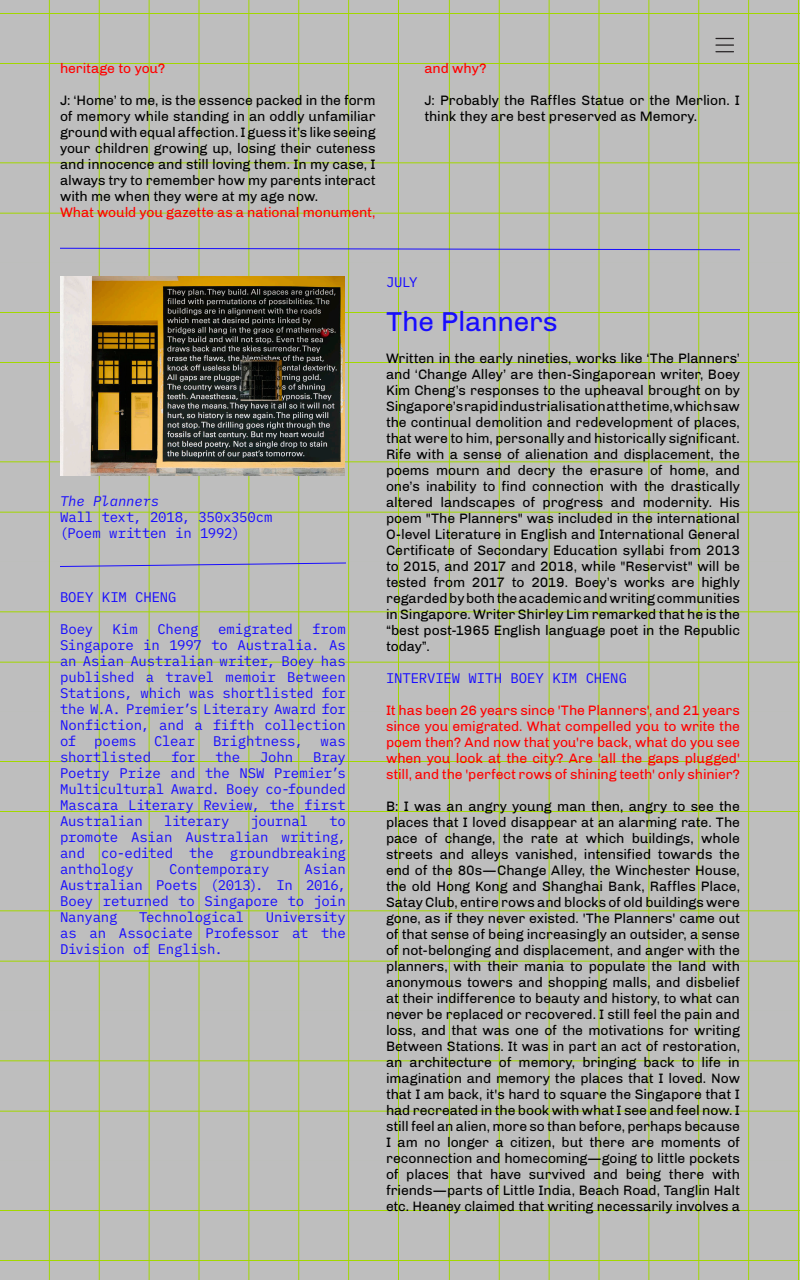
<style>
.page{position:relative;width:800px;height:1280px;background:#bebebe}
.page>*{position:absolute;margin:0;border:0;box-sizing:border-box;transform-origin:0 0}
.t1{font:28px "Chivo";letter-spacing:-.01em;color:#180cff}
.t2{font:14px/16px "Chivo";letter-spacing:-.005em;color:#000;text-align:justify}
.t3{font:14px/16px "IBM Plex Mono";letter-spacing:-.01em;color:#180cff;text-align:justify}
.t4{font:14px/16px "Chivo";letter-spacing:-.005em;color:#f00;text-align:justify}
.t5{font:italic 14px "IBM Plex Mono";letter-spacing:-.01em;color:#180cff}
</style>
<div class="page">
<svg style="left:59px;top:248px;width:682px;height:2px"></svg>
<img style="left:60px;top:276px;width:285px;height:200px">
<svg style="left:59px;top:562px;width:288px;height:5px"></svg>
<img style="left:711px;top:31px;width:29px;height:29px">
<p class="t4" style="left:60px;top:60px;width:107px">heritage to you?</p>
<p class="t2" style="left:60px;top:92px;width:317px">J: ‘Home’ to me, is the essence packed in the form of memory while standing in an oddly unfamiliar ground with equal affection. I guess it’s like seeing your children growing up, losing their cuteness and innocence and still loving them. In my case, I always try to remember how my parents interact with me when they were at my age now.</p>
<p class="t4" style="left:60px;top:204px;width:317px">What would you gazette as a national monument,</p>
<p class="t4" style="left:424px;top:60px;width:64px">and why?</p>
<p class="t2" style="left:424px;top:92px;width:317px">J: Probably the Raffles Statue or the Merlion. I think they are best preserved as Memory.</p>
<p class="t5" style="left:60px;top:490px;width:101px">The Planners</p>
<p class="t3" style="left:60px;top:508px;width:214px">Wall text, 2018, 350x350cm</p>
<p class="t3" style="left:60px;top:524px;width:181px">(Poem written in 1992)</p>
<p class="t3" style="left:60px;top:588px;width:118px">BOEY KIM CHENG</p>
<p class="t3" style="left:60px;top:620px;width:35px">Boey</p>
<p class="t3" style="left:113px;top:620px;width:27px">Kim</p>
<p class="t3" style="left:157px;top:620px;width:43px">Cheng</p>
<p class="t3" style="left:218px;top:620px;width:76px">emigrated</p>
<p class="t3" style="left:60px;top:620px;width:288px;text-indent:252px">from Singapore in 1997 to Australia. As an Asian Australian writer, Boey has published a travel memoir Between Stations, which was shortlisted for the W.A. Premier’s Literary Award for Nonfiction, and a fifth collection of</p>
<p class="t3" style="left:94px;top:732px;width:44px">poems</p>
<p class="t3" style="left:154px;top:732px;width:43px">Clear</p>
<p class="t3" style="left:213px;top:732px;width:91px">Brightness,</p>
<p class="t3" style="left:321px;top:732px;width:27px">was</p>
<p class="t3" style="left:60px;top:748px;width:93px">shortlisted</p>
<p class="t3" style="left:171px;top:748px;width:26px">for</p>
<p class="t3" style="left:215px;top:748px;width:26px">the</p>
<p class="t3" style="left:260px;top:748px;width:35px">John</p>
<p class="t3" style="left:60px;top:748px;width:288px;text-indent:253px">Bray Poetry Prize and the NSW Premier’s Multicultural Award. Boey co-founded Mascara Literary Review, the first Australian</p>
<p class="t3" style="left:164px;top:812px;width:67px">literary</p>
<p class="t3" style="left:251px;top:812px;width:59px">journal</p>
<p class="t3" style="left:60px;top:812px;width:287px;text-indent:270px">to promote Asian Australian writing, and co-edited the groundbreaking anthology</p>
<p class="t3" style="left:60px;top:860px;width:288px;text-indent:245px">Asian Australian Poets (2013). In 2016, Boey returned to Singapore to join Nanyang</p>
<p class="t3" style="left:169px;top:860px;width:102px">Contemporary</p>
<p class="t3" style="left:60px;top:908px;width:287px;text-indent:206px">University as an Associate Professor at the Division of English.</p>
<p class="t3" style="left:139px;top:908px;width:107px">Technological</p>
<p class="t3" style="left:386px;top:273px;width:33px">JULY</p>
<p class="t1" style="left:386px;top:305px;width:173px">The Planners</p>
<p class="t2" style="left:386px;top:350px;width:356px">Written in the early nineties, works like ‘The Planners’ and ‘Change Alley’ are then-Singaporean writer, Boey Kim Cheng’s responses to the upheaval brought on by Singapore’s rapid industrialisation at the time, which saw the continual demolition and redevelopment of places, that were to him, personally and historically significant.<br>Rife with a sense of alienation and displacement, the poems mourn and decry the erasure of home, and one’s inability to find connection with the drastically altered landscapes of progress and modernity. His poem "The Planners" was included in the international O-level Literature in English and International General Certificate of Secondary Education syllabi from 2013 to 2015, and 2017 and 2018, while "Reservist" will be tested from 2017 to 2019. Boey’s works are highly regarded by both the academic and writing communities in Singapore. Writer Shirley Lim remarked that he is the “best post-1965 English language poet in the Republic today”.</p>
<p class="t3" style="left:386px;top:669px;width:243px">INTERVIEW WITH BOEY KIM CHENG</p>
<p class="t4" style="left:386px;top:702px;width:356px">It has been 26 years since 'The Planners', and 21 years since you emigrated. What compelled you to write the poem then? And now that you're back, what do you see when you look at the city? Are 'all the gaps plugged' still, and the 'perfect rows of shining teeth' only shinier?</p>
<p class="t2" style="left:386px;top:798px;width:356px">B: I was an angry young man then, angry to see the places that I loved disappear at an alarming rate. The pace of change, the rate at which buildings, whole streets and alleys vanished, intensified towards the end of the 80s—Change Alley, the Winchester House, the old Hong Kong and Shanghai Bank, Raffles Place, Satay Club, entire rows and blocks of old buildings were gone, as if they never existed. 'The Planners' came out of that sense of being increasingly an outsider, a sense of not-belonging and displacement, and anger with the planners, with their mania to populate the land with anonymous towers and shopping malls, and disbelief at their indifference to beauty and history, to what can never be replaced or recovered. I still feel the pain and loss, and that was one of the motivations for writing Between Stations. It was in part an act of restoration, an architecture of memory, bringing back to life in imagination and memory the places that I loved. Now that I am back, it's hard to square the Singapore that I had recreated in the book with what I see and feel now. I still feel an alien, more so than before, perhaps because I am no longer a citizen, but there are moments of reconnection and homecoming—going to little pockets of places that have survived and being there with friends—parts of Little India, Beach Road, Tanglin Halt etc. Heaney claimed that writing necessarily involves a</p>
</div>
